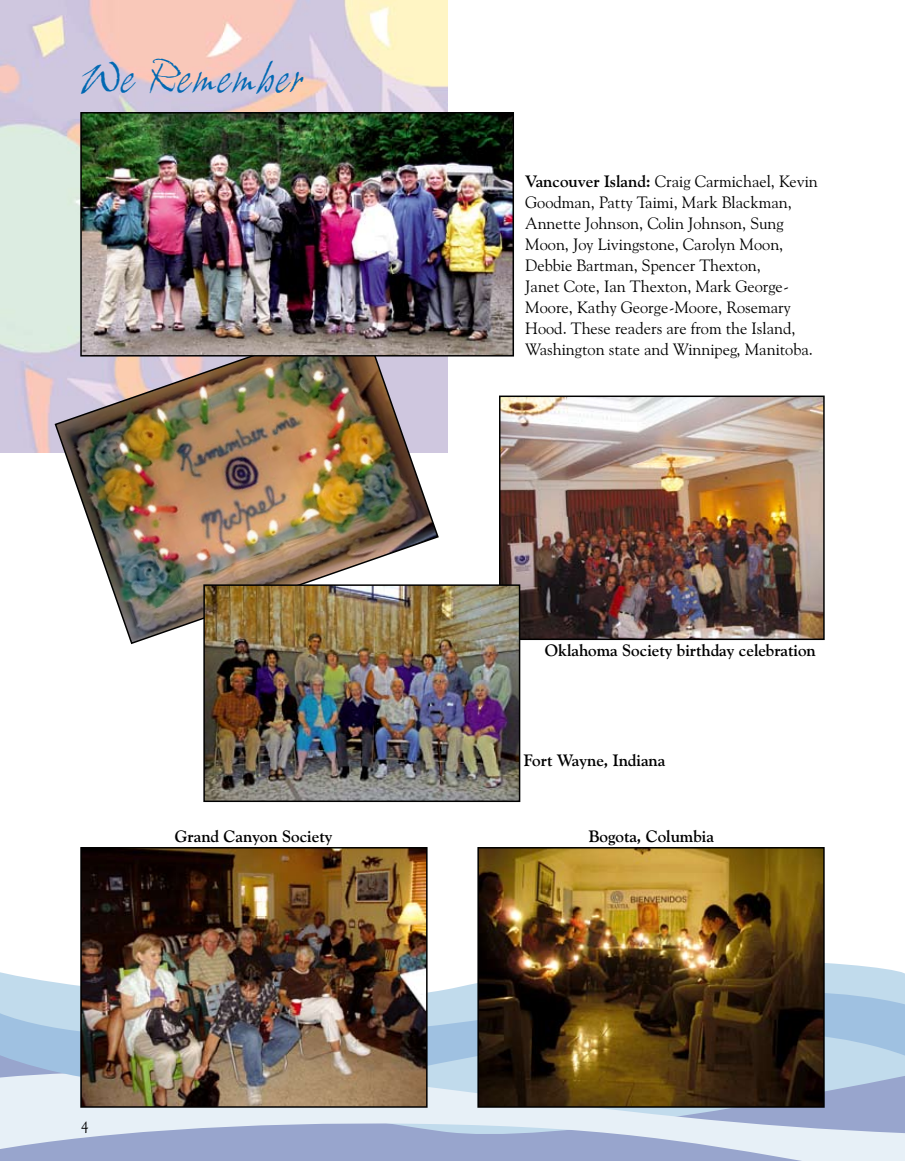
<style>
.page{position:relative;width:905px;height:1161px;background:#fff}
.page>*{position:absolute;margin:0;border:0;box-sizing:border-box;transform-origin:0 0}
.t1{font:italic 42px "Grimshaw Hand ITC";color:#0068b2}
.t2{font:16.5px/21px "Goudy Old Style BT";color:#000}
.t3{font:700 16.5px "Goudy Old Style BT";color:#000}
.s1{font-weight:700}
</style>
<div class="page">
<svg style="left:0;top:1119px;width:904px;height:42px;background:#b6c2dd"></svg>
<svg style="left:0;top:975px;width:904px;height:144px;background:#c0d4e9"></svg>
<svg style="left:904px;top:973px;width:1px;height:188px"></svg>
<img style="left:0;top:0;width:447px;height:453px">
<img style="left:54px;top:316px;width:386px;height:329px">
<img style="left:83px;top:115px;width:428px;height:239px">
<div style="left:80px;top:112px;width:434px;height:245px;border:2px solid #000"></div>
<img style="left:502px;top:399px;width:319px;height:238px">
<div style="left:499px;top:396px;width:325px;height:244px;border:2px solid #000"></div>
<img style="left:83px;top:850px;width:341px;height:255px">
<div style="left:80px;top:847px;width:347px;height:261px;border:2px solid #000"></div>
<img style="left:206px;top:587px;width:311px;height:212px">
<div style="left:203px;top:584px;width:317px;height:218px;border:2px solid #000"></div>
<img style="left:480px;top:850px;width:341px;height:255px">
<div style="left:477px;top:847px;width:347px;height:261px;border:2px solid #000"></div>
<h1 class="t1" style="left:81px;top:52px;width:223px">We Remember</h1>
<p class="t3" style="left:175px;top:826px;width:159px">Grand Canyon Society</p>
<p class="t2" style="left:525px;top:170px;width:294px"><span class="s1">Vancouver Island:</span> Craig Carmichael, Kevin Goodman, Patty Taimi, Mark Blackman, Annette Johnson, Colin Johnson, Sung Moon, Joy Livingstone, Carolyn Moon, Debbie Bartman, Spencer Thexton,<br>Janet Cote, Ian Thexton, Mark George-Moore, Kathy George-Moore, Rosemary Hood. These readers are from the Island, Washington state and Winnipeg, Manitoba.</p>
<p class="t3" style="left:544px;top:640px;width:272px">Oklahoma Society birthday celebration</p>
<p class="t3" style="left:524px;top:750px;width:143px">Fort Wayne, Indiana</p>
<p class="t3" style="left:588px;top:826px;width:127px">Bogota, Columbia</p>
</div>
